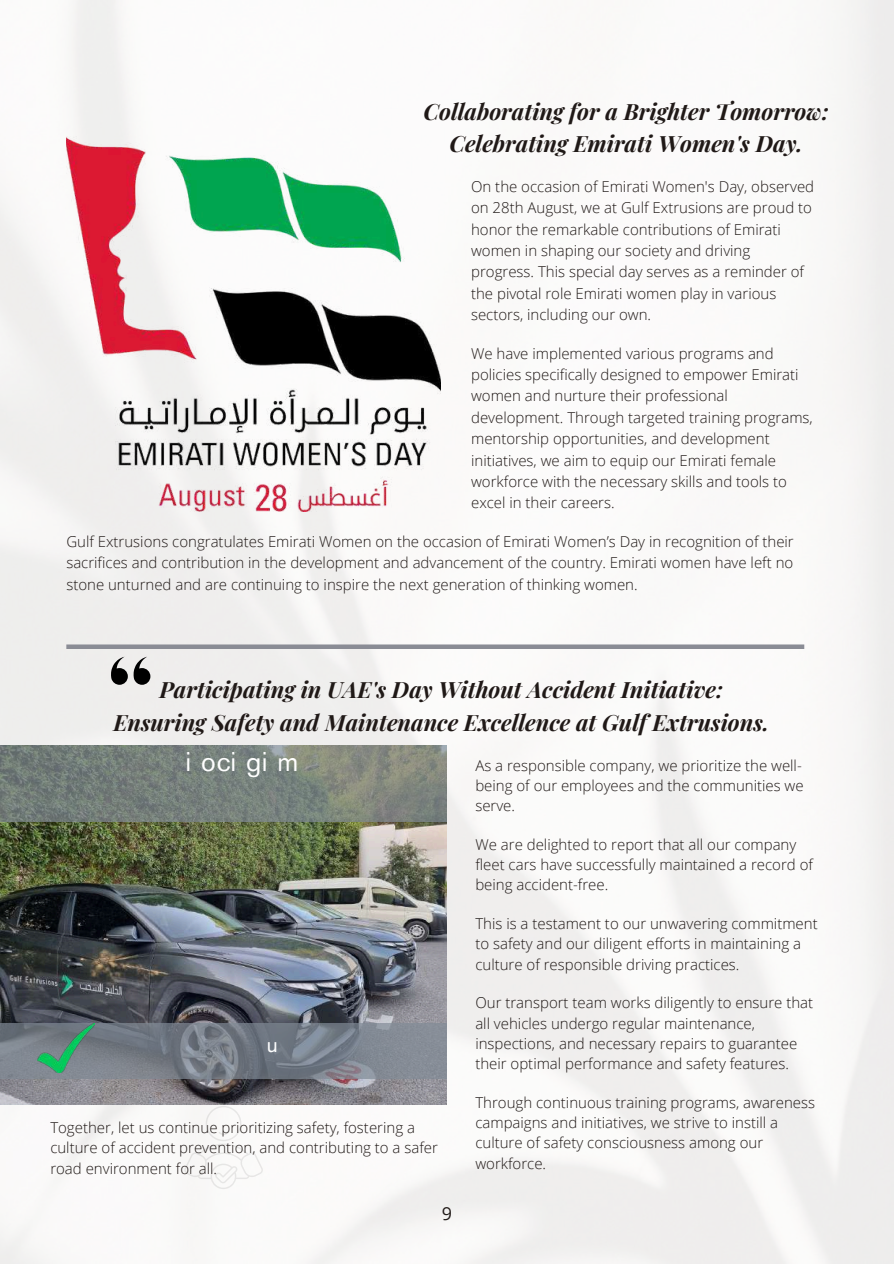
<style>
.page{position:relative;width:894px;height:1264px;background:#fff}
.page>*{position:absolute;margin:0;border:0;box-sizing:border-box;transform-origin:0 0}
.t1{font:27px "Akzidenz Grotesk Pro";color:#fff}
.t2{font:italic 700 22.5px/32.7px "Playfair Display";color:#201917;text-align:center}
.t3{font:21px "Akzidenz Grotesk Pro";color:#fff}
.t4{font:18px "Open Sans";color:#201917}
.t5{font:300 15px/21.3px "Open Sans";color:#201917}
</style>
<div class="page">
<img style="left:0;top:0;width:893px;height:1263px">
<img style="left:66px;top:137px;width:374px;height:374px">
<img style="left:0;top:822px;width:446px;height:282px">
<div style="left:66px;top:644px;width:738px;height:5px;background:#8a8c95"></div>
<svg style="left:0;top:745px;width:446px;height:77px;background:#79827c"></svg>
<svg style="left:0;top:1023px;width:446px;height:55px;background:#78808a"></svg>
<svg style="left:111px;top:656px;width:39px;height:28px"></svg>
<img style="left:38px;top:1023px;width:57px;height:48px">
<svg style="left:184px;top:1105px;width:79px;height:84px"></svg>
<h2 class="t2" style="left:423px;top:94px;width:406px">Collaborating for a Brighter Tomorrow:<br>Celebrating Emirati Women's Day.</h2>
<p class="t5" style="left:471px;top:175px;width:344px">On the occasion of Emirati Women's Day, observed on 28th August, we at Gulf Extrusions are proud to honor the remarkable contributions of Emirati women in shaping our society and driving progress. This special day serves as a reminder of the pivotal role Emirati women play in various sectors, including our own.</p>
<p class="t5" style="left:471px;top:342px;width:343px">We have implemented various programs and policies specifically designed to empower Emirati women and nurture their professional development. Through targeted training programs, mentorship opportunities, and development initiatives, we aim to equip our Emirati female workforce with the necessary skills and tools to excel in their careers.</p>
<p class="t5" style="left:66px;top:530px;width:728px;text-align:justify">Gulf Extrusions congratulates Emirati Women on the occasion of Emirati Women’s Day in recognition of their sacrifices and contribution in the development and advancement of the country. Emirati women have left no stone unturned and are continuing to inspire the next generation of thinking women.</p>
<h2 class="t2" style="left:113px;top:672px;width:657px">Participating in UAE's Day Without Accident Initiative:<br>Ensuring Safety and Maintenance Excellence at Gulf Extrusions.</h2>
<p class="t5" style="left:475px;top:754px;width:330px;line-height:20.2px">As a responsible company, we prioritize the well&shy;being of our employees and the communities we serve.</p>
<h1 class="t1" style="left:185px;top:751px;width:109px">26, 2024</h1>
<h3 class="t3" style="left:267px;top:1036px;width:7px">:</h3>
<p class="t5" style="left:50px;top:1117px;width:389px;line-height:20.2px">Together, let us continue prioritizing safety, fostering a culture of accident prevention, and contributing to a safer road environment for all.</p>
<p class="t4" style="left:441px;top:1200px;width:12px">9</p>
<p class="t5" style="left:475px;top:834px;width:339px;line-height:20.2px">We are delighted to report that all our company fleet cars have successfully maintained a record of being accident-free.</p>
<p class="t5" style="left:475px;top:913px;width:344px;line-height:20.2px">This is a testament to our unwavering commitment to safety and our diligent efforts in maintaining a culture of responsible driving practices.</p>
<p class="t5" style="left:475px;top:992px;width:339px;line-height:20.2px">Our transport team works diligently to ensure that all vehicles undergo regular maintenance, inspections, and necessary repairs to guarantee their optimal performance and safety features.</p>
<p class="t5" style="left:475px;top:1091px;width:341px;line-height:20.2px">Through continuous training programs, awareness campaigns and initiatives, we strive to instill a culture of safety consciousness among our workforce.</p>
</div>
